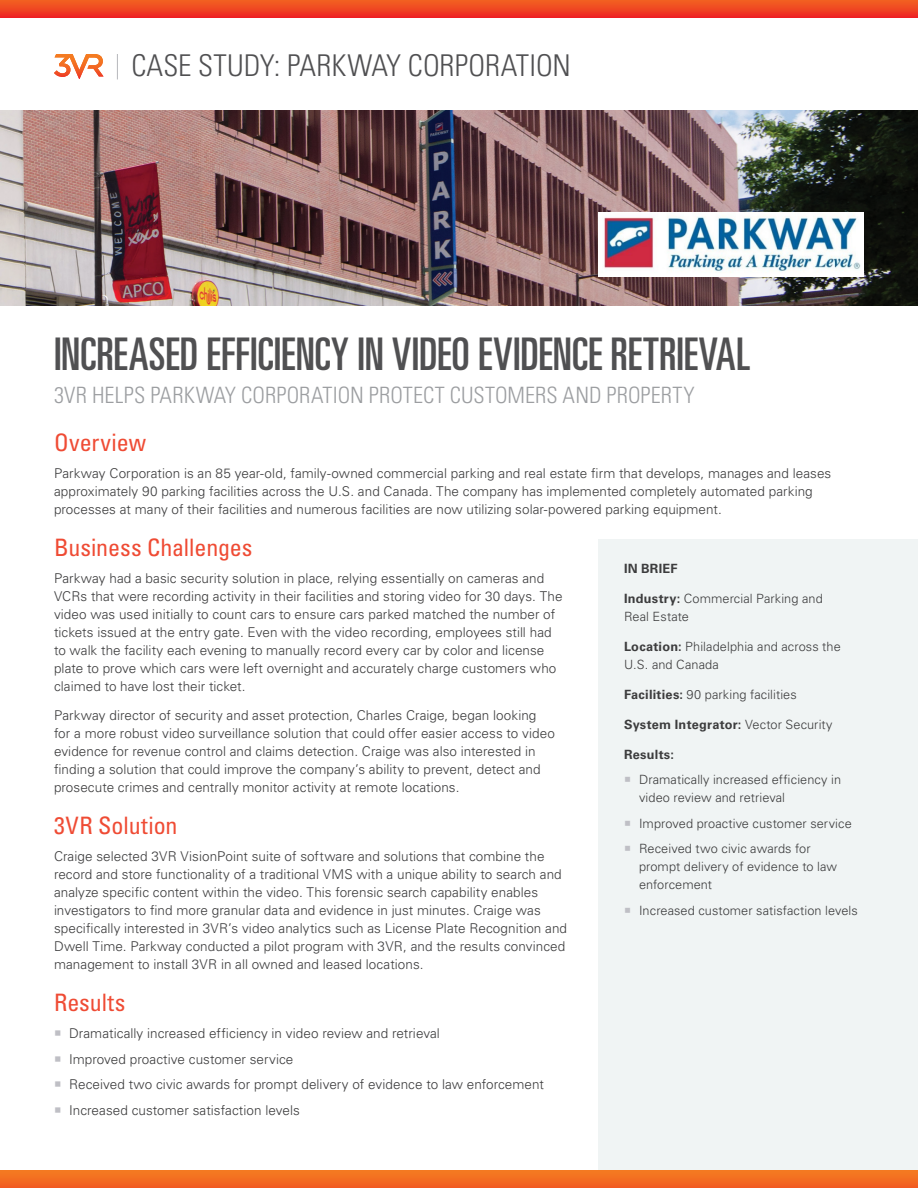
<style>
.page{position:relative;width:918px;height:1188px;background:#fff}
.page>*{position:absolute;margin:0;border:0;box-sizing:border-box;transform-origin:0 0}
.t1{font:ultra-condensed 45px "Univers LT Std";letter-spacing:.005em;color:#505052}
.Page_Title{font:300 condensed 30px "Univers LT Std";color:#505052}
.Head_1{font:condensed 24px "Univers LT Std";color:#ef4b34}
.Subtitle{font:300 condensed 22.5px "Univers LT Std";letter-spacing:.005em;color:#9c9ea1}
.t2{font:300 13.5px/18px "Univers LT Std";letter-spacing:.005em;color:#3c3c3d}
.Sidebar{font:300 12.75px/18px "Univers LT Std";letter-spacing:.005em;color:#3c3c3d}
.Sidebar-2{font:700 12.75px "Univers LT Std";letter-spacing:.02em;color:#3c3c3d}
.heading_-_sidebar{font:700 12.75px "Univers LT Std";letter-spacing:.02em;color:#3c3c3d}
.s1{font-weight:700}
.s2{font-weight:300}
</style>
<div class="page">
<div style="left:598px;top:539px;width:320px;height:639px;background:#f0f4f4"></div>
<svg style="left:0;top:0;width:918px;height:17px;background:#ef4521"></svg>
<div style="left:0;top:1171px;width:918px;height:17px;background:linear-gradient(to right,#f36c21,#f36c21)"></div>
<img style="left:0;top:111px;width:918px;height:195px">
<img style="left:598px;top:212px;width:266px;height:64px">
<svg style="left:54px;top:54px;width:49px;height:25px"></svg>
<svg style="left:117px;top:54px;width:1px;height:25px"></svg>
<p class="Page_Title" style="left:131px;top:48px;width:441px">CASE STUDY: PARKWAY CORPORATION</p>
<p class="t1" style="left:54px;top:328px;width:698px">INCREASED EFFICIENCY IN VIDEO EVIDENCE RETRIEVAL</p>
<p class="Subtitle" style="left:54px;top:382px;width:642px">3VR HELPS PARKWAY CORPORATION PROTECT CUSTOMERS AND PROPERTY</p>
<p class="Head_1" style="left:54px;top:427px;width:94px">Overview</p>
<p class="t2" style="left:54px;top:464px;width:779px">Parkway Corporation is an 85 year-old, family-owned commercial parking and real estate firm that develops, manages and leases approximately 90 parking facilities across the U.S. and Canada. The company has implemented completely automated parking processes at many of their facilities and numerous facilities are now utilizing solar-powered parking equipment.</p>
<p class="Head_1" style="left:54px;top:532px;width:200px">Business Challenges</p>
<p class="t2" style="left:54px;top:569px;width:510px">Parkway had a basic security solution in place, relying essentially on cameras and VCRs that were recording activity in their facilities and storing video for 30 days. The video was used initially to count cars to ensure cars parked matched the number of tickets issued at the entry gate. Even with the video recording, employees still had to walk the facility each evening to manually record every car by color and license plate to prove which cars were left overnight and accurately charge customers who claimed to have lost their ticket.</p>
<p class="t2" style="left:54px;top:706px;width:502px">Parkway director of security and asset protection, Charles Craige, began looking for a more robust video surveillance solution that could offer easier access to video evidence for revenue control and claims detection. Craige was also interested in finding a solution that could improve the company’s ability to prevent, detect and prosecute crimes and centrally monitor activity at remote locations.</p>
<p class="Head_1" style="left:54px;top:810px;width:125px">3VR Solution</p>
<p class="t2" style="left:54px;top:847px;width:515px">Craige selected 3VR VisionPoint suite of software and solutions that combine the record and store functionality of a traditional VMS with a unique ability to search and analyze specific content within the video. This forensic search capability enables investigators to find more granular data and evidence in just minutes. Craige was specifically interested in 3VR’s video analytics such as License Plate Recognition and Dwell Time. Parkway conducted a pilot program with 3VR, and the results convinced management to install 3VR in all owned and leased locations.</p>
<p class="Head_1" style="left:54px;top:988px;width:73px">Results</p>
<p class="t2" style="left:69px;top:1025px;width:372px">Dramatically increased efficiency in video review and retrieval</p>
<p class="t2" style="left:69px;top:1050px;width:226px">Improved proactive customer service</p>
<p class="t2" style="left:69px;top:1076px;width:477px">Received two civic awards for prompt delivery of evidence to law enforcement</p>
<p class="t2" style="left:69px;top:1101px;width:232px">Increased customer satisfaction levels</p>
<p class="heading_-_sidebar" style="left:624px;top:561px;width:55px">IN BRIEF</p>
<p class="Sidebar" style="left:624px;top:589px;width:200px"><span class="s1">Industry:</span> Commercial Parking and<br>Real Estate</p>
<p class="Sidebar" style="left:624px;top:637px;width:218px"><span class="s1">Location:</span> Philadelphia and across the<br>U.S. and Canada</p>
<p class="Sidebar" style="left:624px;top:685px;width:174px"><span class="s1">Facilities:</span> 90 parking facilities</p>
<p class="Sidebar-2" style="left:624px;top:717px;width:210px">System Integrator: <span class="s2">Vector Security</span></p>
<p class="Sidebar-2" style="left:624px;top:747px;width:52px">Results:</p>
<p class="Sidebar" style="left:639px;top:771px;width:204px">Dramatically increased efficiency in video review and retrieval</p>
<p class="Sidebar" style="left:639px;top:814px;width:214px">Improved proactive customer service</p>
<p class="Sidebar" style="left:639px;top:840px;width:200px">Received two civic awards for prompt delivery of evidence to law enforcement</p>
<p class="Sidebar" style="left:639px;top:901px;width:220px">Increased customer satisfaction levels</p>
</div>
